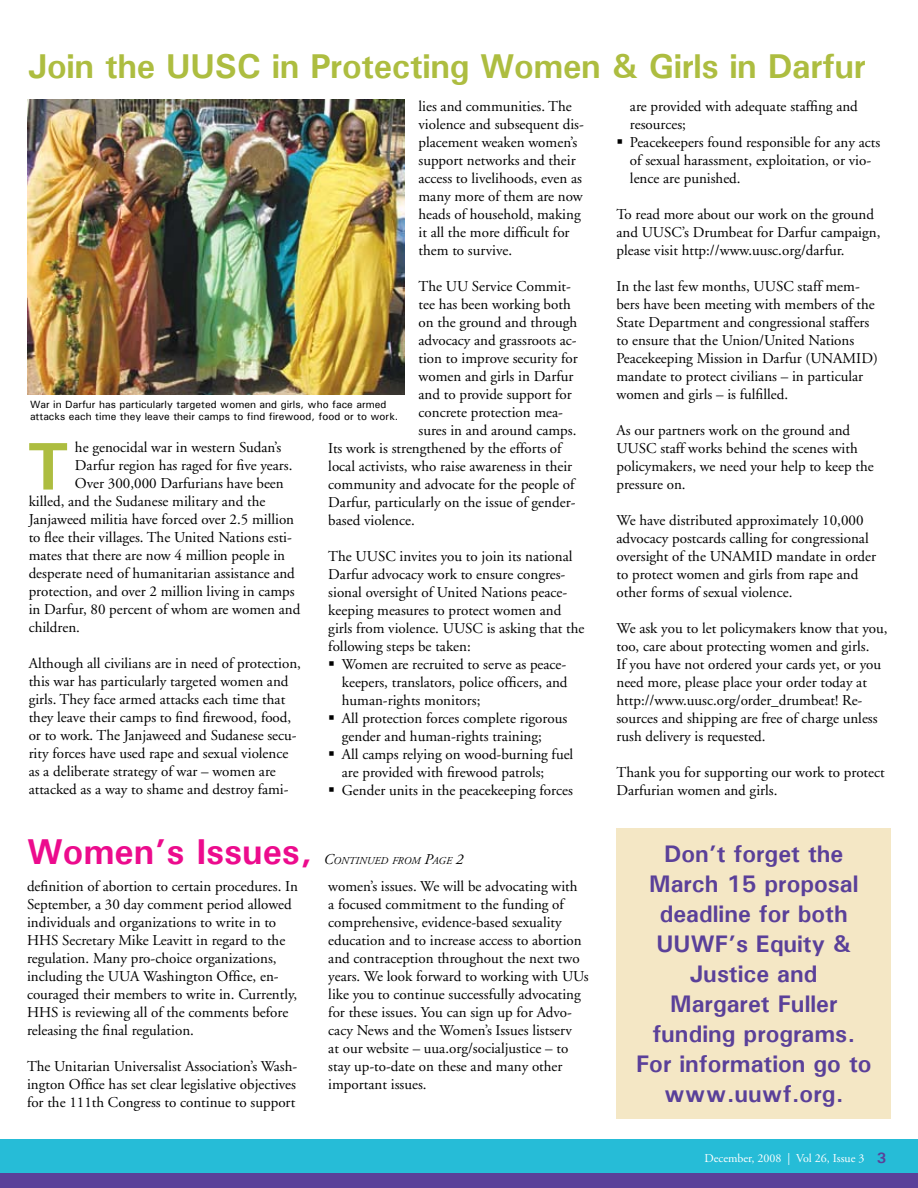
<style>
.page{position:relative;width:918px;height:1188px;background:#fff}
.page>*{position:absolute;margin:0;border:0;box-sizing:border-box;transform-origin:0 0}
.t1{font:700 67.5px "Univers";color:#adbd40}
.t2{font:700 36px "Univers";color:#ec0b8d}
.t3{font:700 34.5px "Univers";letter-spacing:-.01em;color:#adbd40}
.t4{font:700 24px/30px "Univers";color:#5a4099;text-align:center}
.t5{font:15px/18px "Adobe Garamond";color:#000}
.t6{font:12px "Adobe Garamond";color:#fff}
.t7{font:500 10.5px/12.6px "Univers";color:#000}
.t8{font:italic 10.5px "Adobe Garamond";color:#000}
.s1{font-size:15px}
.s2{font-family:"Univers";font-weight:700;font-size:15px;color:#5a4099}
</style>
<div class="page">
<div style="left:0;top:1172px;width:918px;height:16px;background:#5a4099"></div>
<div style="left:0;top:1139px;width:918px;height:34px;background:#26bcd7"></div>
<div style="left:616px;top:828px;width:275px;height:291px;background:#f4e7c5"></div>
<img style="left:27px;top:99px;width:378px;height:296px">
<h3 class="t3" style="left:28px;top:44px;width:839px">Join the UUSC in Protecting Women &amp; Girls in Darfur</h3>
<p class="t5" style="left:419px;top:98px;width:167px">lies and communities. The violence and subsequent dis&shy;placement weaken women’s support networks and their access to livelihoods, even as many more of them are now heads of household, making it all the more difficult for them to survive.</p>
<p class="t5" style="left:419px;top:278px;width:154px">The UU Service Commit-</p>
<p class="t5" style="left:419px;top:296px;width:154px">tee has been working both</p>
<p class="t5" style="left:419px;top:314px;width:160px">on the ground and through</p>
<p class="t5" style="left:419px;top:332px;width:160px">advocacy and grassroots ac-</p>
<p class="t5" style="left:419px;top:350px;width:161px">tion to improve security for</p>
<p class="t5" style="left:419px;top:368px;width:156px">women and girls in Darfur</p>
<p class="t5" style="left:419px;top:386px;width:155px">and to provide support for</p>
<p class="t5" style="left:419px;top:404px;width:146px">concrete protection mea-</p>
<p class="t5" style="left:419px;top:422px;width:159px">sures in and around camps.</p>
<p class="t5" style="left:328px;top:440px;width:235px">Its work is strengthened by the efforts of</p>
<p class="t5" style="left:328px;top:458px;width:245px">local activists, who raise awareness in their</p>
<p class="t5" style="left:328px;top:476px;width:248px">community and advocate for the people of</p>
<p class="t5" style="left:328px;top:494px;width:249px">Darfur, particularly on the issue of gender-</p>
<p class="t5" style="left:328px;top:512px;width:88px">based violence.</p>
<p class="t5" style="left:328px;top:548px;width:258px">The UUSC invites you to join its national Darfur advocacy work to ensure congres&shy;sional oversight of United Nations peace&shy;keeping measures to protect women and girls from violence. UUSC is asking that the following steps be taken:</p>
<p class="t5" style="left:342px;top:656px;width:233px">Women are recruited to serve as peace&shy;keepers, translators, police officers, and human-rights monitors;<br>All protection forces complete rigorous gender and human-rights training;<br>All camps relying on wood-burning fuel are provided with firewood patrols; Gender units in the peacekeeping forces</p>
<p class="t7" style="left:30px;top:397px;width:370px">War in Darfur has particularly targeted women and girls, who face armed attacks each time they leave their camps to find firewood, food or to work.</p>
<p class="t5" style="left:75px;top:439px;width:208px">he genocidal war in western Sudan’s</p>
<p class="t5" style="left:75px;top:457px;width:219px">Darfur region has raged for five years.</p>
<p class="t5" style="left:75px;top:475px;width:210px">Over 300,000 Darfurians have been</p>
<p class="t5" style="left:29px;top:493px;width:238px">killed, and the Sudanese military and the</p>
<p class="t5" style="left:29px;top:511px;width:267px">Janjaweed militia have forced over 2.5 million</p>
<p class="t5" style="left:29px;top:529px;width:265px">to flee their villages. The United Nations esti-</p>
<p class="t5" style="left:29px;top:547px;width:258px">mates that there are now 4 million people in</p>
<p class="t5" style="left:29px;top:565px;width:268px">desperate need of humanitarian assistance and</p>
<p class="t5" style="left:29px;top:583px;width:267px">protection, and over 2 million living in camps</p>
<p class="t5" style="left:29px;top:601px;width:273px">in Darfur, 80 percent of whom are women and</p>
<p class="t5" style="left:29px;top:619px;width:53px">children.</p>
<p class="t5" style="left:29px;top:655px;width:274px">Although all civilians are in need of protection, this war has particularly targeted women and girls. They face armed attacks each time that they leave their camps to find firewood, food, or to work. The Janjaweed and Sudanese secu&shy;rity forces have used rape and sexual violence as a deliberate strategy of war – women are attacked as a way to shame and destroy fami-</p>
<h1 class="t1" style="left:27px;top:423px;width:44px">T</h1>
<h2 class="t2" style="left:27px;top:829px;width:286px">Women’s Issues,</h2>
<p class="t5" style="left:27px;top:877px;width:272px">definition of abortion to certain procedures. In September, a 30 day comment period allowed individuals and organizations to write in to HHS Secretary Mike Leavitt in regard to the regulation. Many pro-choice organizations, including the UUA Washington Office, en&shy;couraged their members to write in. Currently, HHS is reviewing all of the comments before releasing the final regulation.</p>
<p class="t5" style="left:27px;top:1057px;width:272px;text-align:justify">The Unitarian Universalist Association’s Wash&shy;ington Office has set clear legislative objectives for the 111th Congress to continue to support</p>
<p class="t8" style="left:324px;top:855px;width:141px"><span class="s1">C</span>ONTINUED FROM <span class="s1">P</span>AGE <span class="s1">2</span></p>
<p class="t5" style="left:328px;top:877px;width:262px">women’s issues. We will be advocating with<br>a focused commitment to the funding of comprehensive, evidence-based sexuality education and to increase access to abortion and contraception throughout the next two years. We look forward to working with UUs like you to continue successfully advocating for these issues. You can sign up for Advo&shy;cacy News and the Women’s Issues listserv<br>at our website – uua.org/socialjustice – to stay up-to-date on these and many other important issues.</p>
<p class="t5" style="left:630px;top:98px;width:252px">are provided with adequate staffing and resources;<br>Peacekeepers found responsible for any acts of sexual harassment, exploitation, or vio&shy;lence are punished.</p>
<p class="t5" style="left:616px;top:206px;width:265px">To read more about our work on the ground and UUSC’s Drumbeat for Darfur campaign, please visit http://www.uusc.org/darfur.</p>
<p class="t5" style="left:616px;top:278px;width:263px">In the last few months, UUSC staff mem&shy;bers have been meeting with members of the State Department and congressional staffers to ensure that the Union/United Nations Peacekeeping Mission in Darfur (UNAMID) mandate to protect civilians – in particular women and girls – is fulfilled.</p>
<p class="t5" style="left:616px;top:422px;width:259px">As our partners work on the ground and<br>UUSC staff works behind the scenes with policymakers, we need your help to keep the pressure on.</p>
<p class="t5" style="left:616px;top:512px;width:261px">We have distributed approximately 10,000 advocacy postcards calling for congressional oversight of the UNAMID mandate in order to protect women and girls from rape and other forms of sexual violence.</p>
<p class="t5" style="left:616px;top:620px;width:273px">We ask you to let policymakers know that you, too, care about protecting women and girls.<br>If you have not ordered your cards yet, or you need more, please place your order today at http://www.uusc.org/order_drumbeat! Re&shy;sources and shipping are free of charge unless rush delivery is requested.</p>
<p class="t5" style="left:616px;top:764px;width:270px">Thank you for supporting our work to protect<br>Darfurian women and girls.</p>
<h3 class="t4" style="left:636px;top:838px;width:237px">Don’t forget the<br>March 15 proposal deadline for both<br>UUWF’s Equity &amp;<br>Justice and<br>Margaret Fuller funding programs.<br>For information go to www.uuwf.org.</h3>
<p class="t6" style="left:705px;top:1151px;width:183px">December, 2008 | Vol 26, Issue 3 <span class="s2">3</span></p>
</div>
